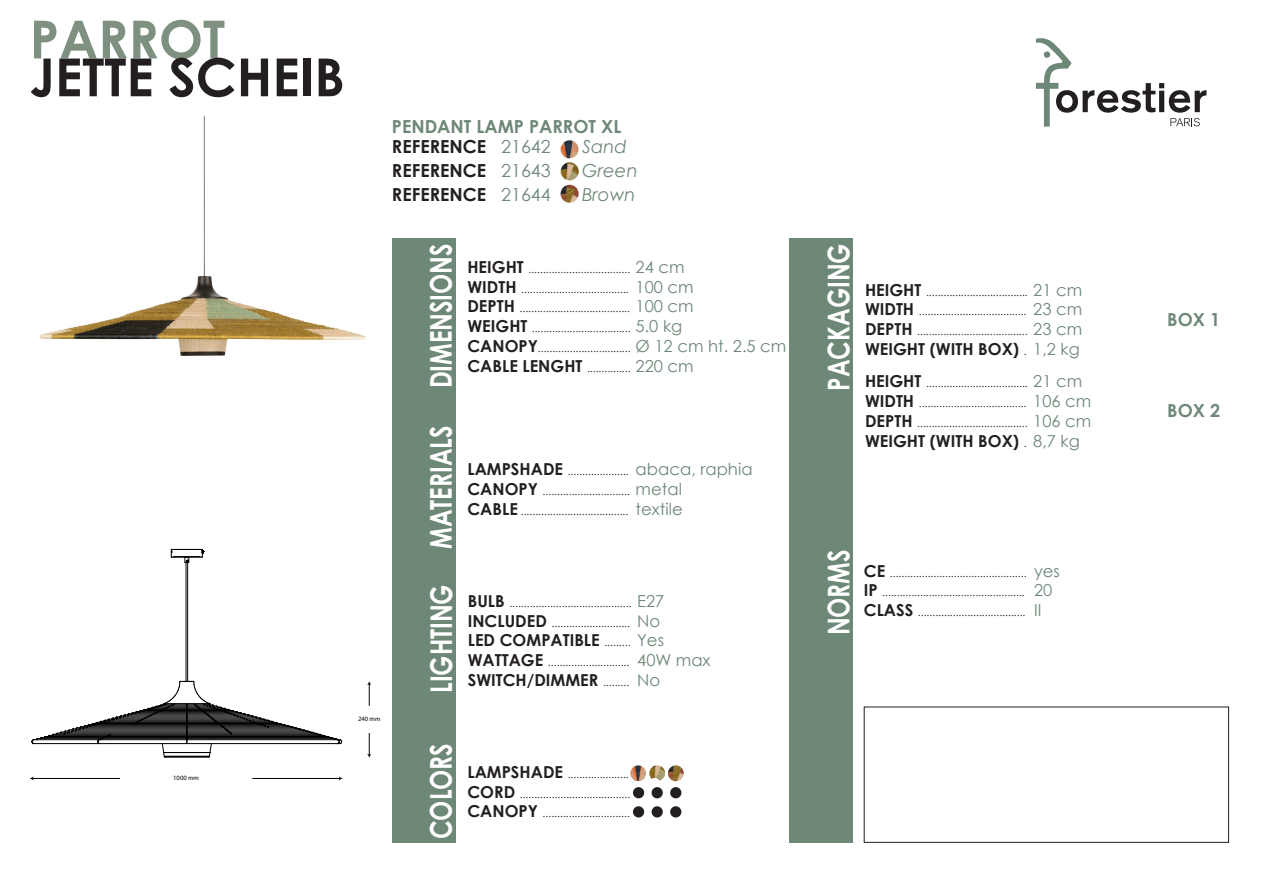
<style>
.page{position:relative;width:1263px;height:893px;background:#fff}
.page>*{position:absolute;margin:0;border:0;box-sizing:border-box;transform-origin:0 0}
.t1{font:700 52.5px "Century Gothic";color:#231f20}
.t2{font:700 52.5px "Century Gothic";color:#7e9080}
.t3{font:700 30px "Century Gothic";color:#fff;scale:.8 1}
.t4{font:700 18px/24px "Century Gothic";color:#231f20}
.t5{font:700 18px "Century Gothic";color:#6e8878}
.REF_PRODUITS{font:18px "Century Gothic";color:#6e8878}
.REF_PRODUITS-2{font:italic 18px "Century Gothic";color:#6e8878}
.INFOS_PRODUITS{font:16.5px "Century Gothic";color:#6e8878}
.t6{font:700 16.5px "Century Gothic";color:#231f20}
.t7{font:10.5px "Century Gothic";color:#231f20}
.t8{font:6.6px "Myriad Pro";color:#010000}
.s1{font-weight:700;font-size:16.5px}
.s2{font-weight:400;font-size:10.5px}
.s3{font-weight:400;color:#6e8878}
</style>
<div class="page">
<div style="left:392px;top:238px;width:64px;height:605px;background:#6e8878"></div>
<div style="left:789px;top:238px;width:64px;height:605px;background:#6e8878"></div>
<svg style="left:1036px;top:38px;width:170px;height:89px"></svg>
<div style="left:864px;top:707px;width:365px;height:136px;border:1px solid #231f20"></div>
<img style="left:39px;top:116px;width:327px;height:240px">
<hr style="left:187px;top:562px;width:1px;height:119px;background:#000">
<hr style="left:186px;top:562px;width:1px;height:119px;background:#000">
<svg style="left:171px;top:549px;width:33px;height:14px"></svg>
<svg style="left:32px;top:681px;width:310px;height:77px"></svg>
<svg style="left:367px;top:733px;width:4px;height:25px"></svg>
<svg style="left:367px;top:681px;width:4px;height:25px"></svg>
<hr style="left:252px;top:778px;width:88px;height:1px;background:#000">
<hr style="left:32px;top:778px;width:88px;height:1px;background:#000">
<div style="left:633px;top:806px;width:11px;height:11px;background:#231f20;border-radius:50%"></div>
<div style="left:651px;top:806px;width:12px;height:11px;background:#231f20;border-radius:50%"></div>
<div style="left:670px;top:806px;width:11px;height:11px;background:#231f20;border-radius:50%"></div>
<div style="left:633px;top:787px;width:11px;height:11px;background:#231f20;border-radius:50%"></div>
<div style="left:651px;top:787px;width:12px;height:11px;background:#231f20;border-radius:50%"></div>
<div style="left:670px;top:787px;width:11px;height:11px;background:#231f20;border-radius:50%"></div>
<img style="left:561px;top:185px;width:18px;height:18px;border-radius:9px">
<img style="left:561px;top:162px;width:18px;height:18px;border-radius:9px">
<img style="left:560px;top:140px;width:18px;height:18px;border-radius:9px">
<img style="left:668px;top:765px;width:16px;height:16px;border-radius:8px">
<img style="left:649px;top:765px;width:16px;height:16px">
<img style="left:630px;top:765px;width:16px;height:16px">
<p class="t2" style="left:30px;top:0;width:197px">PARROT</p>
<p class="t1" style="left:30px;top:37px;width:316px">JETTE SCHEIB</p>
<p class="t5" style="left:392px;top:113px;width:231px">PENDANT LAMP PARROT XL</p>
<p class="t4" style="left:392px;top:133px;width:96px">REFERENCE<br>REFERENCE</p>
<p class="t4" style="left:392px;top:181px;width:96px">REFERENCE</p>
<p class="REF_PRODUITS" style="left:501px;top:133px;width:51px">21642</p>
<p class="REF_PRODUITS" style="left:501px;top:157px;width:51px">21643</p>
<p class="REF_PRODUITS" style="left:501px;top:181px;width:51px">21644</p>
<p class="REF_PRODUITS-2" style="left:582px;top:133px;width:46px">Sand</p>
<p class="REF_PRODUITS-2" style="left:582px;top:157px;width:57px">Green</p>
<p class="REF_PRODUITS-2" style="left:582px;top:181px;width:55px">Brown</p>
<p class="t8" style="left:173px;top:774px;width:27px">1000 mm</p>
<p class="t8" style="left:358px;top:714px;width:24px">240 mm</p>
<p class="t3" style="left:418px;top:388px;width:183px;rotate:-90deg">DIMENSIONS</p>
<p class="t7" style="left:467px;top:262px;width:164px"><span class="s1">HEIGHT</span> ...................................</p>
<p class="t7" style="left:467px;top:281px;width:163px"><span class="s1">WIDTH</span> .....................................</p>
<p class="t7" style="left:467px;top:301px;width:164px"><span class="s1">DEPTH</span> ......................................</p>
<p class="t7" style="left:467px;top:321px;width:165px"><span class="s1">WEIGHT</span> ..................................</p>
<p class="t7" style="left:467px;top:341px;width:165px"><span class="s1">CANOPY</span>................................</p>
<p class="t7" style="left:467px;top:361px;width:165px"><span class="s1">CABLE LENGHT</span> ...............</p>
<p class="INFOS_PRODUITS" style="left:636px;top:255px;width:51px">24 cm</p>
<p class="INFOS_PRODUITS" style="left:636px;top:275px;width:60px">100 cm</p>
<p class="INFOS_PRODUITS" style="left:636px;top:295px;width:60px">100 cm</p>
<p class="INFOS_PRODUITS" style="left:636px;top:315px;width:48px">5.0 kg</p>
<p class="INFOS_PRODUITS" style="left:636px;top:334px;width:152px">Ø 12 cm ht. 2.5 cm</p>
<p class="INFOS_PRODUITS" style="left:636px;top:354px;width:60px">220 cm</p>
<p class="t3" style="left:418px;top:549px;width:156px;rotate:-90deg">MATERIALS</p>
<p class="t3" style="left:419px;top:693px;width:137px;rotate:-90deg">LIGHTING</p>
<p class="INFOS_PRODUITS" style="left:636px;top:458px;width:119px">abaca, raphia</p>
<p class="INFOS_PRODUITS" style="left:636px;top:478px;width:48px">metal</p>
<p class="INFOS_PRODUITS" style="left:636px;top:497px;width:49px">textile</p>
<p class="t7" style="left:467px;top:464px;width:163px"><span class="s1">LAMPSHADE</span> .....................</p>
<p class="t7" style="left:467px;top:484px;width:164px"><span class="s1">CANOPY</span> ..............................</p>
<p class="t7" style="left:467px;top:504px;width:163px"><span class="s1">CABLE</span> .....................................</p>
<p class="INFOS_PRODUITS" style="left:637px;top:589px;width:29px">E27</p>
<p class="INFOS_PRODUITS" style="left:637px;top:609px;width:25px">No</p>
<p class="INFOS_PRODUITS" style="left:637px;top:649px;width:75px">40W max</p>
<p class="INFOS_PRODUITS" style="left:637px;top:668px;width:25px">No</p>
<p class="t7" style="left:468px;top:596px;width:165px"><span class="s1">BULB</span> ..........................................</p>
<p class="t7" style="left:468px;top:615px;width:164px"><span class="s1">INCLUDED</span> ...........................</p>
<p class="t6" style="left:468px;top:628px;width:198px">LED COMPATIBLE <span class="s2">.........</span> <span class="s3">Yes</span></p>
<p class="t7" style="left:468px;top:655px;width:163px"><span class="s1">WATTAGE</span> ............................</p>
<p class="t6" style="left:468px;top:667px;width:163px">SWITCH/DIMMER <span class="s2">.........</span></p>
<p class="t3" style="left:418px;top:839px;width:121px;rotate:-90deg">COLORS</p>
<p class="t7" style="left:467px;top:767px;width:163px"><span class="s1">LAMPSHADE</span> .....................</p>
<p class="t7" style="left:467px;top:786px;width:164px"><span class="s1">CORD</span> ......................................</p>
<p class="t7" style="left:467px;top:806px;width:164px"><span class="s1">CANOPY</span> ..............................</p>
<p class="t3" style="left:816px;top:391px;width:186px;rotate:-90deg">PACKAGING</p>
<p class="t7" style="left:865px;top:284px;width:164px"><span class="s1">HEIGHT</span> ...................................</p>
<p class="t7" style="left:865px;top:304px;width:163px"><span class="s1">WIDTH</span> .....................................</p>
<p class="t7" style="left:865px;top:324px;width:164px"><span class="s1">DEPTH</span> ......................................</p>
<p class="t6" style="left:865px;top:336px;width:216px">WEIGHT (WITH BOX) <span class="s2">.</span> <span class="s3">1,2 kg</span></p>
<p class="t7" style="left:865px;top:376px;width:164px"><span class="s1">HEIGHT</span> ...................................</p>
<p class="t7" style="left:865px;top:396px;width:163px"><span class="s1">WIDTH</span> .....................................</p>
<p class="t7" style="left:865px;top:416px;width:164px"><span class="s1">DEPTH</span> ......................................</p>
<p class="t6" style="left:865px;top:428px;width:216px">WEIGHT (WITH BOX) <span class="s2">.</span> <span class="s3">8,7 kg</span></p>
<p class="INFOS_PRODUITS" style="left:1033px;top:278px;width:51px">21 cm</p>
<p class="INFOS_PRODUITS" style="left:1033px;top:298px;width:51px">23 cm</p>
<p class="INFOS_PRODUITS" style="left:1033px;top:318px;width:51px">23 cm</p>
<p class="INFOS_PRODUITS" style="left:1033px;top:370px;width:51px">21 cm</p>
<p class="INFOS_PRODUITS" style="left:1033px;top:389px;width:60px">106 cm</p>
<p class="INFOS_PRODUITS" style="left:1033px;top:409px;width:60px">106 cm</p>
<p class="t3" style="left:816px;top:635px;width:109px;rotate:-90deg">NORMS</p>
<p class="t7" style="left:864px;top:565px;width:164px"><span class="s1">CE</span> ...............................................</p>
<p class="t7" style="left:864px;top:585px;width:162px"><span class="s1">IP</span> .................................................</p>
<p class="t7" style="left:864px;top:605px;width:163px"><span class="s1">CLASS</span> .....................................</p>
<p class="INFOS_PRODUITS" style="left:1034px;top:559px;width:27px">yes</p>
<p class="INFOS_PRODUITS" style="left:1034px;top:579px;width:20px">20</p>
<p class="INFOS_PRODUITS" style="left:1034px;top:599px;width:9px">II</p>
<p class="t5" style="left:1167px;top:306px;width:54px">BOX 1</p>
<p class="t5" style="left:1167px;top:397px;width:54px">BOX 2</p>
</div>
